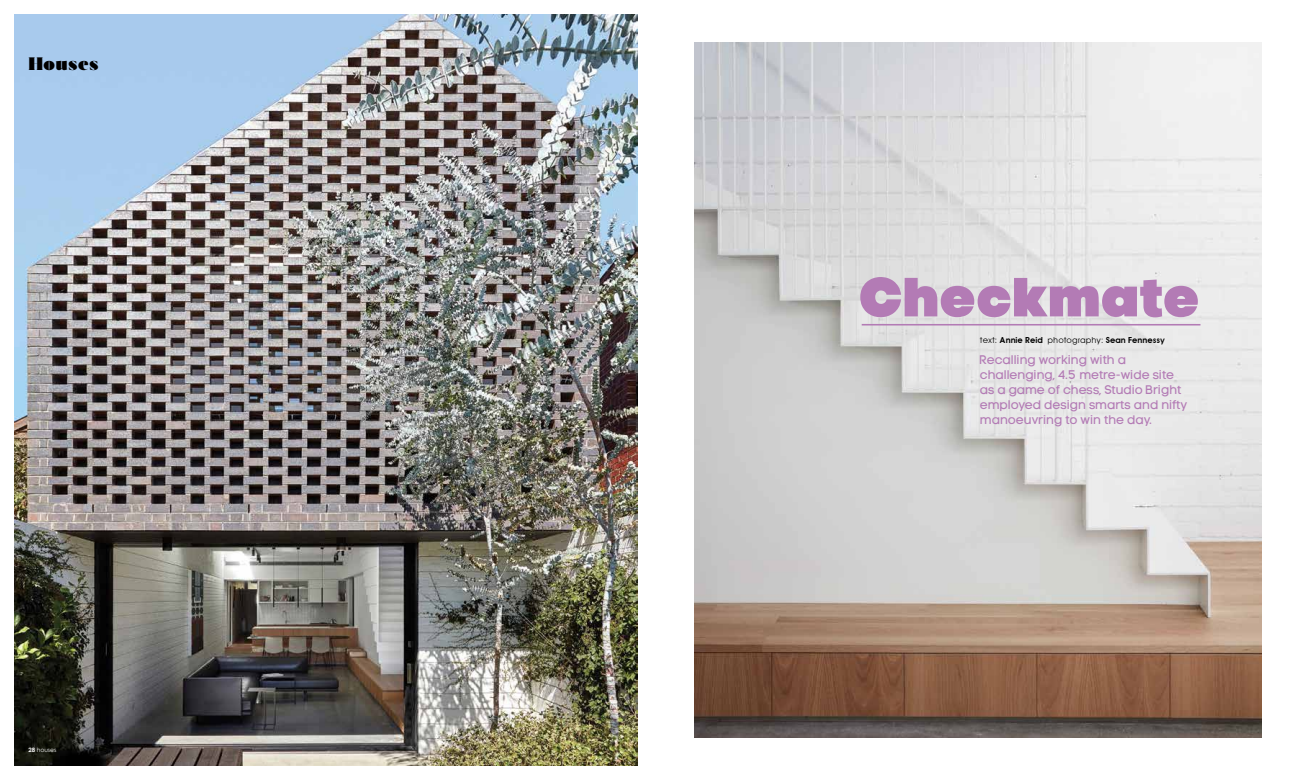
<style>
.page{position:relative;width:1304px;height:780px;background:#fff}
.page>*{position:absolute;margin:0;border:0;box-sizing:border-box;transform-origin:0 0}
.t1{font:55px "Code Pro Black LC";letter-spacing:.02em;color:#b37bb5}
.t2{font:18px "Acta Poster";letter-spacing:.04em;color:#000}
.t3{font:12.5px/15px "Code Pro LC";color:#b37bb5}
.t4{font:600 8.3px "Avant Garde";color:#000}
.t5{font:6px "Century Gothic";color:#fff}
.s1{font-weight:700}
.s2{font-weight:400}
</style>
<div class="page">
<img style="left:694px;top:43px;width:567px;height:694px">
<img style="left:14px;top:14px;width:624px;height:751px">
<hr style="left:862px;top:324px;width:338px;height:1px;background:#b37bb5">
<h2 class="t2" style="left:28px;top:53px;width:72px">Houses</h2>
<p class="t5" style="left:28px;top:745px;width:30px"><span class="s1">28</span> houses</p>
<h1 class="t1" style="left:862px;top:263px;width:340px">Checkmate</h1>
<p class="t4" style="left:980px;top:335px;width:187px"><span class="s2">text:</span> Annie Reid <span class="s2">photography:</span> Sean Fennessy</p>
<p class="t3" style="left:980px;top:352px;width:209px">Recalling working with a challenging, 4.5 metre-wide site as a game of chess, Studio Bright employed design smarts and nifty manoeuvring to win the day.</p>
</div>
